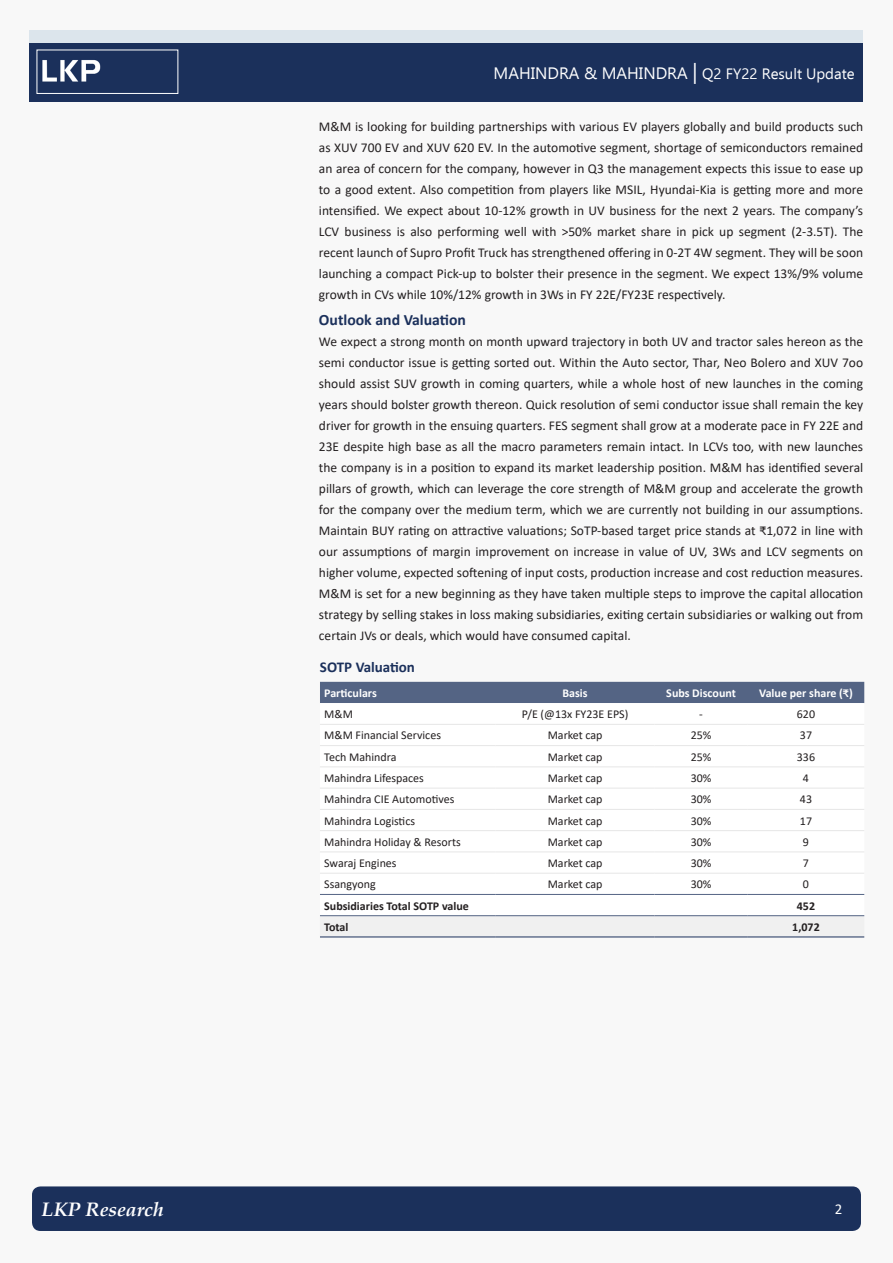
<style>
.page{position:relative;width:893px;height:1263px;background:#f8f8f8}
.page>*{position:absolute;margin:0;border:0;box-sizing:border-box;transform-origin:0 0}
.t1{font:italic 700 19.5px "Book Antiqua";color:#fff}
.Paragraph_Head_2{font:700 15.75px "Calibri";color:#1b305b}
.t2{font:15px "Ebrima";color:#fff}
.Paragraph_Head{font:700 15px "Calibri";color:#1b305b}
.t3{font:15px "Calibri";color:#fff}
.Paragraph{font:13.5px/21px "Calibri";color:#231f20;text-align:justify}
.table_body{font:12px "Calibri";color:#231f20}
.table_first_row{font:700 12px "Calibri";color:#fff}
.table_body-2{font:700 12px "Calibri";color:#231f20}
.s1{font-size:16.5px}
.s2{font-size:21px}
</style>
<div class="page">
<div style="left:30px;top:42px;width:833px;height:59px;background:#1b305b"></div>
<div style="left:30px;top:30px;width:833px;height:12px;background:#dce5ec"></div>
<img style="left:42px;top:60px;width:59px;height:22px">
<div style="left:37px;top:50px;width:141px;height:44px;border:1px solid #fff"></div>
<div style="left:32px;top:1186px;width:829px;height:45px;background:#1b305b;border-radius:9px"></div>
<div style="left:320px;top:682px;width:544px;height:21px;background:#546484"></div>
<svg style="left:320px;top:916px;width:544px;height:21px"></svg>
<hr style="left:320px;top:937px;width:176px;height:1px;background:#1b305b">
<hr style="left:496px;top:937px;width:158px;height:1px;background:#1b305b">
<hr style="left:654px;top:937px;width:94px;height:1px;background:#1b305b">
<hr style="left:748px;top:937px;width:116px;height:1px;background:#1b305b">
<hr style="left:320px;top:724px;width:176px;height:1px;background:#e6e6e6">
<hr style="left:496px;top:724px;width:158px;height:1px;background:#e6e6e6">
<hr style="left:654px;top:724px;width:94px;height:1px;background:#e6e6e6">
<hr style="left:748px;top:724px;width:116px;height:1px;background:#e6e6e6">
<hr style="left:320px;top:745px;width:176px;height:1px;background:#e6e6e6">
<hr style="left:496px;top:745px;width:158px;height:1px;background:#e6e6e6">
<hr style="left:654px;top:745px;width:94px;height:1px;background:#e6e6e6">
<hr style="left:748px;top:745px;width:116px;height:1px;background:#e6e6e6">
<hr style="left:320px;top:767px;width:176px;height:1px;background:#e6e6e6">
<hr style="left:496px;top:767px;width:158px;height:1px;background:#e6e6e6">
<hr style="left:654px;top:767px;width:94px;height:1px;background:#e6e6e6">
<hr style="left:748px;top:767px;width:116px;height:1px;background:#e6e6e6">
<hr style="left:320px;top:788px;width:176px;height:1px;background:#e6e6e6">
<hr style="left:496px;top:788px;width:158px;height:1px;background:#e6e6e6">
<hr style="left:654px;top:788px;width:94px;height:1px;background:#e6e6e6">
<hr style="left:748px;top:788px;width:116px;height:1px;background:#e6e6e6">
<hr style="left:320px;top:809px;width:176px;height:1px;background:#e6e6e6">
<hr style="left:496px;top:809px;width:158px;height:1px;background:#e6e6e6">
<hr style="left:654px;top:809px;width:94px;height:1px;background:#e6e6e6">
<hr style="left:748px;top:809px;width:116px;height:1px;background:#e6e6e6">
<hr style="left:320px;top:830px;width:176px;height:1px;background:#e6e6e6">
<hr style="left:496px;top:830px;width:158px;height:1px;background:#e6e6e6">
<hr style="left:654px;top:830px;width:94px;height:1px;background:#e6e6e6">
<hr style="left:748px;top:830px;width:116px;height:1px;background:#e6e6e6">
<hr style="left:320px;top:852px;width:176px;height:1px;background:#e6e6e6">
<hr style="left:496px;top:852px;width:158px;height:1px;background:#e6e6e6">
<hr style="left:654px;top:852px;width:94px;height:1px;background:#e6e6e6">
<hr style="left:748px;top:852px;width:116px;height:1px;background:#e6e6e6">
<hr style="left:320px;top:873px;width:176px;height:1px;background:#e6e6e6">
<hr style="left:496px;top:873px;width:158px;height:1px;background:#e6e6e6">
<hr style="left:654px;top:873px;width:94px;height:1px;background:#e6e6e6">
<hr style="left:748px;top:873px;width:116px;height:1px;background:#e6e6e6">
<hr style="left:320px;top:894px;width:176px;height:1px;background:#546484">
<hr style="left:496px;top:894px;width:158px;height:1px;background:#546484">
<hr style="left:654px;top:894px;width:94px;height:1px;background:#546484">
<hr style="left:748px;top:894px;width:116px;height:1px;background:#546484">
<hr style="left:320px;top:915px;width:176px;height:1px;background:#546484">
<hr style="left:496px;top:915px;width:158px;height:1px;background:#546484">
<hr style="left:654px;top:915px;width:94px;height:1px;background:#546484">
<hr style="left:748px;top:915px;width:116px;height:1px;background:#546484">
<p class="t2" style="left:494px;top:63px;width:363px"><span class="s1">MAHINDRA &amp; MAHINDRA</span> <span class="s2">|</span> Q2 FY22 Result Update</p>
<p class="Paragraph" style="left:319px;top:116px;width:546px">M&amp;M is looking for building partnerships with various EV players globally and build products such as XUV 700 EV and XUV 620 EV. In the automotive segment, shortage of semiconductors remained an area of concern for the company, however in Q3 the management expects this issue to ease up to a good extent. Also competition from players like MSIL, Hyundai-Kia is getting more and more intensified. We expect about 10-12% growth in UV business for the next 2 years. The company’s LCV business is also performing well with &gt;50% market share in pick up segment (2-3.5T). The recent launch of Supro Profit Truck has strengthened offering in 0-2T 4W segment. They will be soon launching a compact Pick-up to bolster their presence in the segment. We expect 13%/9% volume growth in CVs while 10%/12% growth in 3Ws in FY 22E/FY23E respectively.</p>
<p class="Paragraph_Head_2" style="left:319px;top:308px;width:149px">Outlook and Valuation</p>
<p class="Paragraph" style="left:319px;top:330px;width:546px">We expect a strong month on month upward trajectory in both UV and tractor sales hereon as the semi conductor issue is getting sorted out. Within the Auto sector, Thar, Neo Bolero and XUV 7oo should assist SUV growth in coming quarters, while a whole host of new launches in the coming years should bolster growth thereon. Quick resolution of semi conductor issue shall remain the key driver for growth in the ensuing quarters. FES segment shall grow at a moderate pace in FY 22E and 23E despite high base as all the macro parameters remain intact. In LCVs too, with new launches the company is in a position to expand its market leadership position. M&amp;M has identified several pillars of growth, which can leverage the core strength of M&amp;M group and accelerate the growth for the company over the medium term, which we are currently not building in our assumptions.<br>Maintain BUY rating on attractive valuations; SoTP-based target price stands at ₹1,072 in line with our assumptions of margin improvement on increase in value of UV, 3Ws and LCV segments on higher volume, expected softening of input costs, production increase and cost reduction measures.<br>M&amp;M is set for a new beginning as they have taken multiple steps to improve the capital allocation strategy by selling stakes in loss making subsidiaries, exiting certain subsidiaries or walking out from certain JVs or deals, which would have consumed capital.</p>
<p class="Paragraph_Head" style="left:320px;top:656px;width:97px">SOTP Valuation</p>
<p class="table_first_row" style="left:324px;top:684px;width:54px">Particulars</p>
<p class="table_first_row" style="left:562px;top:684px;width:27px">Basis</p>
<p class="table_first_row" style="left:666px;top:684px;width:71px">Subs Discount</p>
<p class="table_first_row" style="left:759px;top:684px;width:95px">Value per share (₹)</p>
<p class="table_body" style="left:324px;top:706px;width:30px">M&amp;M</p>
<p class="table_body" style="left:522px;top:706px;width:108px">P/E (@13x FY23E EPS)</p>
<p class="table_body" style="left:699px;top:706px;width:5px">-</p>
<p class="table_body" style="left:797px;top:706px;width:20px">620</p>
<p class="table_body" style="left:324px;top:727px;width:118px">M&amp;M Financial Services</p>
<p class="table_body" style="left:548px;top:727px;width:56px">Market cap</p>
<p class="table_body" style="left:691px;top:727px;width:22px">25%</p>
<p class="table_body" style="left:800px;top:727px;width:14px">37</p>
<p class="table_body" style="left:324px;top:748px;width:74px">Tech Mahindra</p>
<p class="table_body" style="left:548px;top:748px;width:56px">Market cap</p>
<p class="table_body" style="left:691px;top:748px;width:22px">25%</p>
<p class="table_body" style="left:797px;top:748px;width:20px">336</p>
<p class="table_body" style="left:324px;top:770px;width:101px">Mahindra Lifespaces</p>
<p class="table_body" style="left:548px;top:770px;width:56px">Market cap</p>
<p class="table_body" style="left:691px;top:770px;width:22px">30%</p>
<p class="table_body" style="left:803px;top:770px;width:8px">4</p>
<p class="table_body" style="left:324px;top:791px;width:132px">Mahindra CIE Automotives</p>
<p class="table_body" style="left:548px;top:791px;width:56px">Market cap</p>
<p class="table_body" style="left:691px;top:791px;width:22px">30%</p>
<p class="table_body" style="left:800px;top:791px;width:14px">43</p>
<p class="table_body" style="left:324px;top:812px;width:92px">Mahindra Logistics</p>
<p class="table_body" style="left:548px;top:812px;width:56px">Market cap</p>
<p class="table_body" style="left:691px;top:812px;width:22px">30%</p>
<p class="table_body" style="left:800px;top:812px;width:14px">17</p>
<p class="table_body" style="left:324px;top:833px;width:138px">Mahindra Holiday &amp; Resorts</p>
<p class="table_body" style="left:548px;top:833px;width:56px">Market cap</p>
<p class="table_body" style="left:691px;top:833px;width:22px">30%</p>
<p class="table_body" style="left:803px;top:833px;width:8px">9</p>
<p class="table_body" style="left:324px;top:855px;width:74px">Swaraj Engines</p>
<p class="table_body" style="left:548px;top:855px;width:56px">Market cap</p>
<p class="table_body" style="left:691px;top:855px;width:22px">30%</p>
<p class="table_body" style="left:803px;top:855px;width:8px">7</p>
<p class="table_body" style="left:324px;top:876px;width:53px">Ssangyong</p>
<p class="table_body" style="left:548px;top:876px;width:56px">Market cap</p>
<p class="table_body" style="left:691px;top:876px;width:22px">30%</p>
<p class="table_body" style="left:803px;top:876px;width:8px">0</p>
<p class="table_body-2" style="left:324px;top:897px;width:146px">Subsidiaries Total SOTP value</p>
<p class="table_body-2" style="left:797px;top:897px;width:20px">452</p>
<p class="table_body-2" style="left:324px;top:918px;width:26px">Total</p>
<p class="table_body-2" style="left:792px;top:918px;width:29px">1,072</p>
<h1 class="t1" style="left:42px;top:1196px;width:123px">LKP Research</h1>
<p class="t3" style="left:835px;top:1199px;width:9px">2</p>
</div>
